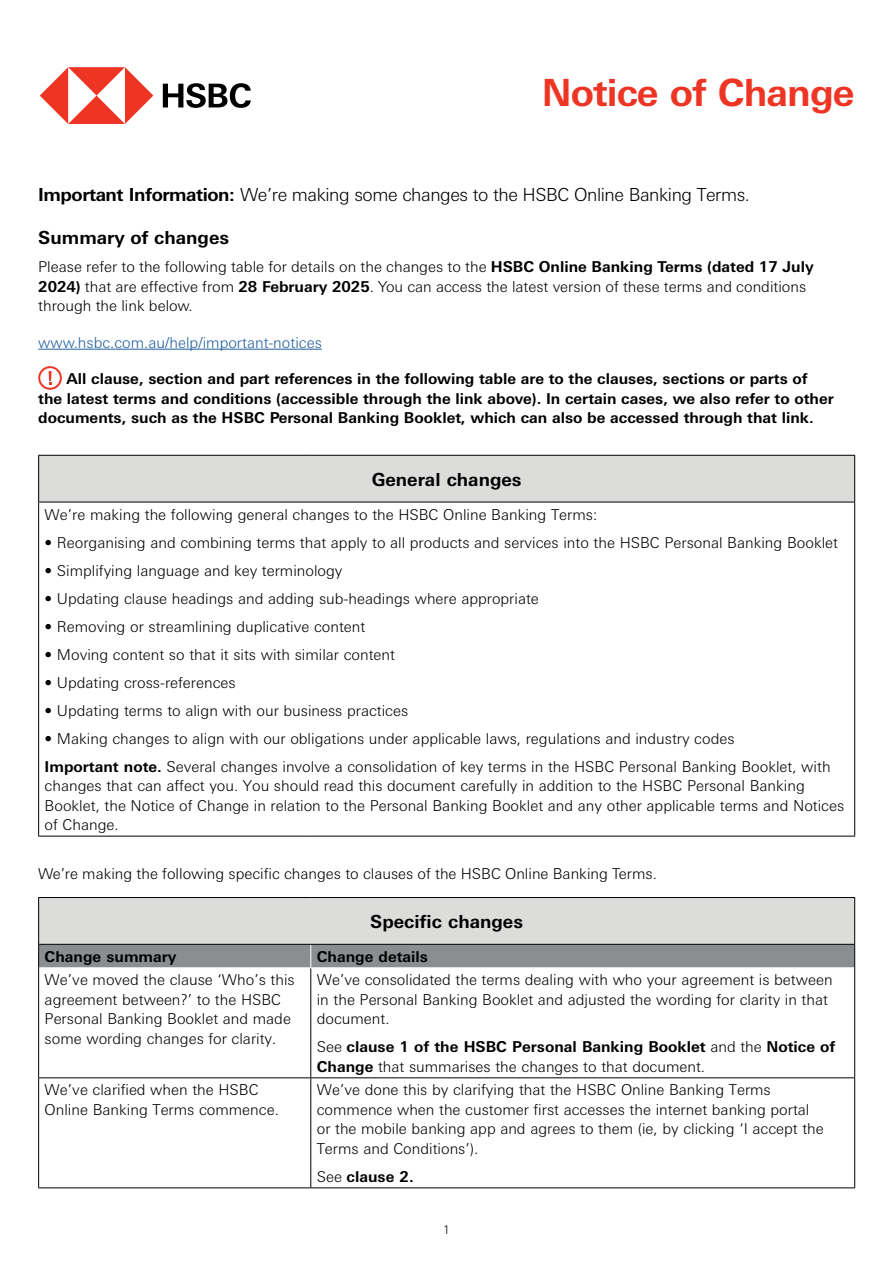
<style>
.page{position:relative;width:893px;height:1263px;background:#fff}
.page>*{position:absolute;margin:0;border:0;box-sizing:border-box;transform-origin:0 0}
.t1{font:700 37.5px "Univers Nextfor HSBC";letter-spacing:-.025em;color:#ee3524}
.t2{font:300 18px "Univers Nextfor HSBC";letter-spacing:-.025em;color:#000}
.t3{font:700 18px "Univers Nextfor HSBC";color:#000}
.t4{font:300 15px/19.5px "Univers Nextfor HSBC";color:#000}
.t5{font:700 15px/19.5px "Univers Nextfor HSBC";color:#000}
.t6{font:300 15px "Univers Nextfor HSBC";color:#215e9e}
.t7{font:300 12px "Univers Nextfor HSBC";color:#000}
.s1{font-weight:700}
.s2{font-weight:300}
</style>
<div class="page">
<svg style="left:40px;top:67px;width:113px;height:57px"></svg>
<svg style="left:163px;top:83px;width:88px;height:25px"></svg>
<div style="left:39px;top:455px;width:816px;height:47px;background:#dcdddb"></div>
<hr style="left:38px;top:502px;width:273px;height:1px;background:#000">
<hr style="left:311px;top:502px;width:544px;height:1px;background:#000">
<hr style="left:38px;top:456px;width:1px;height:46px;background:#000">
<hr style="left:854px;top:456px;width:1px;height:46px;background:#000">
<hr style="left:38px;top:502px;width:1px;height:334px;background:#000">
<hr style="left:854px;top:502px;width:1px;height:334px;background:#000">
<hr style="left:38px;top:836px;width:273px;height:1px;background:#000">
<hr style="left:311px;top:836px;width:544px;height:1px;background:#000">
<hr style="left:38px;top:455px;width:273px;height:1px;background:#000">
<hr style="left:311px;top:455px;width:544px;height:1px;background:#000">
<div style="left:39px;top:897px;width:816px;height:47px;background:#dcdddb"></div>
<hr style="left:310px;top:968px;width:1px;height:109px;background:#000">
<hr style="left:310px;top:1078px;width:1px;height:109px;background:#000">
<hr style="left:38px;top:1077px;width:273px;height:1px;background:#000">
<hr style="left:311px;top:1077px;width:544px;height:1px;background:#000">
<hr style="left:38px;top:1187px;width:273px;height:1px;background:#000">
<hr style="left:311px;top:1187px;width:544px;height:1px;background:#000">
<hr style="left:38px;top:898px;width:1px;height:46px;background:#000">
<hr style="left:854px;top:898px;width:1px;height:46px;background:#000">
<svg style="left:38px;top:944px;width:817px;height:24px;background:#898c8e"></svg>
<hr style="left:38px;top:968px;width:1px;height:109px;background:#000">
<hr style="left:854px;top:968px;width:1px;height:109px;background:#000">
<hr style="left:38px;top:1078px;width:1px;height:109px;background:#000">
<hr style="left:854px;top:1078px;width:1px;height:109px;background:#000">
<hr style="left:38px;top:897px;width:273px;height:1px;background:#000">
<hr style="left:311px;top:897px;width:544px;height:1px;background:#000">
<hr style="left:38px;top:349px;width:284px;height:1px;background:#215e9e">
<svg style="left:38px;top:366px;width:24px;height:24px"></svg>
<h1 class="t1" style="left:542px;top:66px;width:314px">Notice of Change</h1>
<p class="t2" style="left:38px;top:182px;width:713px"><span class="s1">Important Information:</span> We’re making some changes to the HSBC Online Banking Terms.</p>
<p class="t3" style="left:38px;top:225px;width:192px">Summary of changes</p>
<p class="t4" style="left:38px;top:256px;width:777px">Please refer to the following table for details on the changes to the <span class="s1">HSBC Online Banking Terms (dated 17 July<br>2024)</span> that are effective from <span class="s1">28 February 2025</span>. You can access the latest version of these terms and conditions through the link below.</p>
<p class="t6" style="left:38px;top:332px;width:285px">www.hsbc.com.au/help/important-notices</p>
<p class="t5" style="left:38px;top:368px;width:797px;text-indent:28px">All clause, section and part references in the following table are to the clauses, sections or parts of the latest terms and conditions (accessible through the link above). In certain cases, we also refer to other documents, such as the HSBC Personal Banking Booklet, which can also be accessed through that link.</p>
<p class="t3" style="left:372px;top:466px;width:151px">General changes</p>
<p class="t4" style="left:45px;top:503px;width:554px">We’re making the following general changes to the HSBC Online Banking Terms:</p>
<p class="t4" style="left:45px;top:531px;width:795px">• Reorganising and combining terms that apply to all products and services into the HSBC Personal Banking Booklet</p>
<p class="t4" style="left:45px;top:559px;width:299px">• Simplifying language and key terminology</p>
<p class="t4" style="left:45px;top:587px;width:496px">• Updating clause headings and adding sub-headings where appropriate</p>
<p class="t4" style="left:45px;top:615px;width:322px">• Removing or streamlining duplicative content</p>
<p class="t4" style="left:45px;top:643px;width:352px">• Moving content so that it sits with similar content</p>
<p class="t4" style="left:45px;top:671px;width:193px">• Updating cross-references</p>
<p class="t4" style="left:45px;top:699px;width:365px">• Updating terms to align with our business practices</p>
<p class="t4" style="left:45px;top:723px;width:787px;line-height:28px">• Making changes to align with our obligations under applicable laws, regulations and industry codes<br><span class="s1">Important note.</span> Several changes involve a consolidation of key terms in the HSBC Personal Banking Booklet, with</p>
<p class="t4" style="left:45px;top:775px;width:801px">changes that can affect you. You should read this document carefully in addition to the HSBC Personal Banking<br>Booklet, the Notice of Change in relation to the Personal Banking Booklet and any other applicable terms and Notices of Change.</p>
<p class="t4" style="left:38px;top:863px;width:620px">We’re making the following specific changes to clauses of the HSBC Online Banking Terms.</p>
<p class="t3" style="left:370px;top:909px;width:154px">Specific changes</p>
<p class="t5" style="left:45px;top:946px;width:133px">Change summary</p>
<p class="t5" style="left:317px;top:946px;width:113px">Change details</p>
<p class="t4" style="left:45px;top:969px;width:252px">We’ve moved the clause ‘Who’s this agreement between?’ to the HSBC Personal Banking Booklet and made some wording changes for clarity.</p>
<p class="t4" style="left:317px;top:969px;width:517px">We’ve consolidated the terms dealing with who your agreement is between in the Personal Banking Booklet and adjusted the wording for clarity in that document.</p>
<p class="t5" style="left:317px;top:1036px;width:520px"><span class="s2">See</span> clause 1 of the HSBC Personal Banking Booklet <span class="s2">and the</span> Notice of<br>Change <span class="s2">that summarises the changes to that document.</span></p>
<p class="t4" style="left:45px;top:1079px;width:236px">We’ve clarified when the HSBC<br>Online Banking Terms commence.</p>
<p class="t4" style="left:317px;top:1079px;width:509px">We’ve done this by clarifying that the HSBC Online Banking Terms commence when the customer first accesses the internet banking portal or the mobile banking app and agrees to them (ie, by clicking ‘I accept the Terms and Conditions’).</p>
<p class="t5" style="left:317px;top:1166px;width:98px"><span class="s2">See</span> clause 2.</p>
<p class="t7" style="left:443px;top:1221px;width:8px">1</p>
</div>
